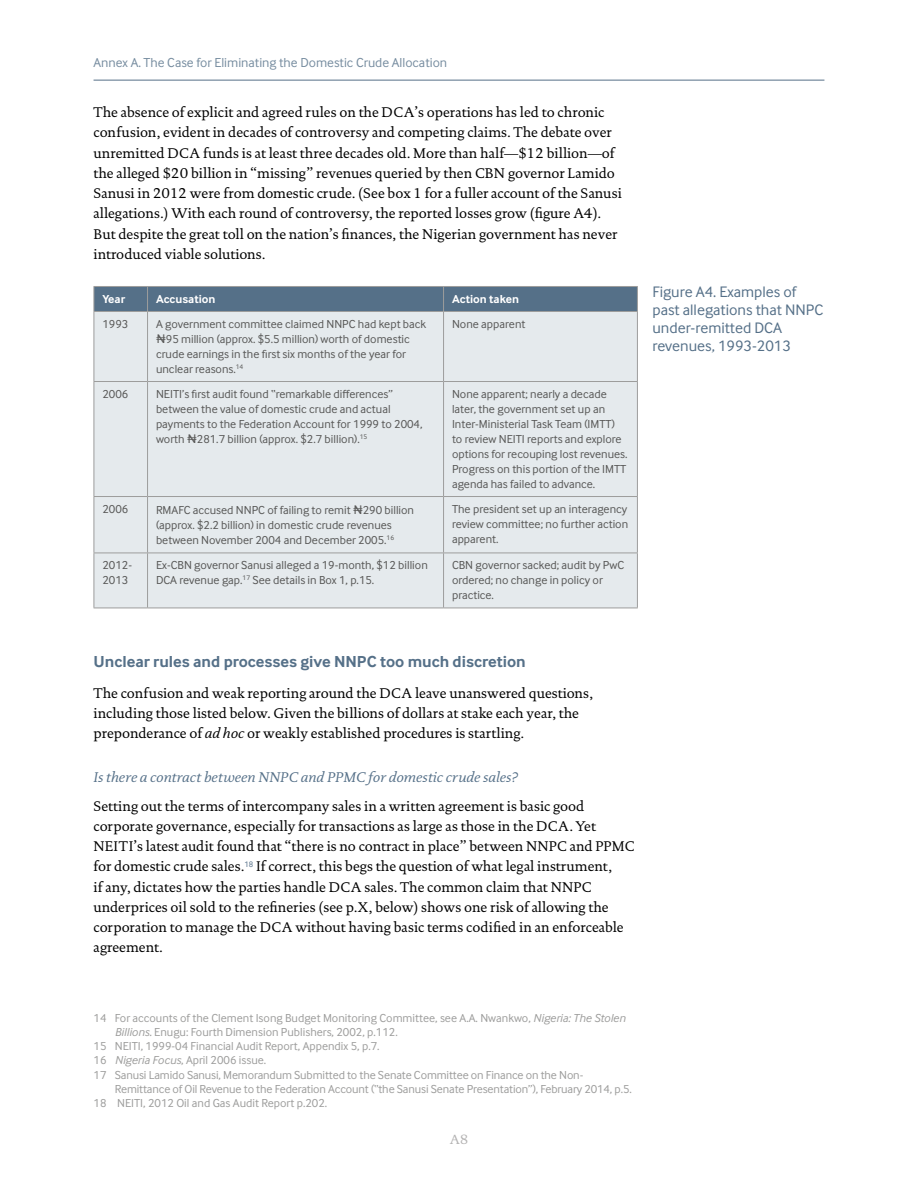
<style>
.page{position:relative;width:918px;height:1188px;background:#fff}
.page>*{position:absolute;margin:0;border:0;box-sizing:border-box;transform-origin:0 0}
.t1{font:700 16.5px "Inter Face";color:#557088}
.t2{font:15.75px/18px "Inter Face";color:#557088}
.t3{font:14.25px/20.2px "DTL Documenta T";color:#000}
.t4{font:italic 14.25px "DTL Documenta T";color:#557088}
.t5{font:13.5px "Inter Face";color:#778da0}
.t6{font:13.5px "DTL Documenta T";color:#b3b2b2}
.t7{font:12px/15px "Inter Face";color:#575756}
.t8{font:12px "Inter Face";color:#9d9d9c}
.t9{font:700 12px "Inter Face";color:#fff}
.s1{font-family:"Lucida Sans Unicode"}
.s2{font-style:italic}
</style>
<div class="page">
<hr style="left:94px;top:80px;width:730px;height:1px;background:#557088">
<div style="left:95px;top:312px;width:542px;height:296px;background:#e5eaed"></div>
<div style="left:94px;top:286px;width:544px;height:25px;background:#557088"></div>
<hr style="left:94px;top:311px;width:54px;height:1px;background:#9d9d9c">
<hr style="left:94px;top:312px;width:1px;height:69px;background:#9d9d9c">
<hr style="left:148px;top:311px;width:296px;height:1px;background:#9d9d9c">
<hr style="left:147px;top:312px;width:1px;height:69px;background:#9d9d9c">
<hr style="left:444px;top:311px;width:194px;height:1px;background:#9d9d9c">
<hr style="left:443px;top:312px;width:1px;height:69px;background:#9d9d9c">
<hr style="left:637px;top:312px;width:1px;height:69px;background:#9d9d9c">
<hr style="left:94px;top:381px;width:54px;height:1px;background:#9d9d9c">
<hr style="left:94px;top:382px;width:1px;height:114px;background:#9d9d9c">
<hr style="left:148px;top:381px;width:296px;height:1px;background:#9d9d9c">
<hr style="left:147px;top:382px;width:1px;height:114px;background:#9d9d9c">
<hr style="left:444px;top:381px;width:194px;height:1px;background:#9d9d9c">
<hr style="left:443px;top:382px;width:1px;height:114px;background:#9d9d9c">
<hr style="left:637px;top:382px;width:1px;height:114px;background:#9d9d9c">
<hr style="left:94px;top:496px;width:54px;height:1px;background:#9d9d9c">
<hr style="left:94px;top:497px;width:1px;height:56px;background:#9d9d9c">
<hr style="left:148px;top:496px;width:296px;height:1px;background:#9d9d9c">
<hr style="left:147px;top:497px;width:1px;height:56px;background:#9d9d9c">
<hr style="left:444px;top:496px;width:194px;height:1px;background:#9d9d9c">
<hr style="left:443px;top:497px;width:1px;height:56px;background:#9d9d9c">
<hr style="left:637px;top:497px;width:1px;height:56px;background:#9d9d9c">
<hr style="left:94px;top:553px;width:54px;height:1px;background:#9d9d9c">
<hr style="left:94px;top:553px;width:1px;height:55px;background:#9d9d9c">
<hr style="left:148px;top:553px;width:296px;height:1px;background:#9d9d9c">
<hr style="left:147px;top:553px;width:1px;height:55px;background:#9d9d9c">
<hr style="left:444px;top:553px;width:194px;height:1px;background:#9d9d9c">
<hr style="left:443px;top:553px;width:1px;height:55px;background:#9d9d9c">
<hr style="left:637px;top:553px;width:1px;height:55px;background:#9d9d9c">
<hr style="left:94px;top:608px;width:54px;height:1px;background:#9d9d9c">
<hr style="left:148px;top:608px;width:296px;height:1px;background:#9d9d9c">
<hr style="left:444px;top:608px;width:194px;height:1px;background:#9d9d9c">
<p class="t5" style="left:94px;top:55px;width:355px">Annex A. The Case for Eliminating the Domestic Crude Allocation</p>
<p class="t3" style="left:94px;top:102px;width:530px">The absence of explicit and agreed rules on the DCA’s operations has led to chronic confusion, evident in decades of controversy and competing claims. The debate over unremitted DCA funds is at least three decades old. More than half—$12 billion—of the alleged $20 billion in “missing” revenues queried by then CBN governor Lamido Sanusi in 2012 were from domestic crude. (See box 1 for a fuller account of the Sanusi allegations.) With each round of controversy, the reported losses grow (figure A4).<br>But despite the great toll on the nation’s finances, the Nigerian government has never introduced viable solutions.</p>
<p class="t9" style="left:102px;top:292px;width:24px">Year</p>
<p class="t9" style="left:156px;top:292px;width:61px">Accusation</p>
<p class="t9" style="left:452px;top:292px;width:69px">Action taken</p>
<p class="t7" style="left:102px;top:316px;width:27px">1993</p>
<p class="t7" style="left:156px;top:316px;width:272px">A government committee claimed NNPC had kept back <span class="s1">₦</span>95 million (approx. $5.5 million) worth of domestic crude earnings in the first six months of the year for unclear reasons.<sup>14</sup></p>
<p class="t7" style="left:452px;top:316px;width:75px">None apparent</p>
<p class="t7" style="left:102px;top:386px;width:27px">2006</p>
<p class="t7" style="left:156px;top:386px;width:268px">NEITI’s first audit found “remarkable differences” between the value of domestic crude and actual payments to the Federation Account for 1999 to 2004, worth <span class="s1">₦</span>281.7 billion (approx. $2.7 billion).<sup>15</sup></p>
<p class="t7" style="left:452px;top:386px;width:177px">None apparent; nearly a decade later, the government set up an Inter-Ministerial Task Team (IMTT) to review NEITI reports and explore options for recouping lost revenues.<br>Progress on this portion of the IMTT agenda has failed to advance.</p>
<p class="t7" style="left:102px;top:501px;width:27px">2006</p>
<p class="t7" style="left:156px;top:503px;width:260px">RMAFC accused NNPC of failing to remit <span class="s1">₦</span>290 billion (approx. $2.2 billion) in domestic crude revenues between November 2004 and December 2005.<sup>16</sup></p>
<p class="t7" style="left:452px;top:501px;width:178px;text-align:justify">The president set up an interagency review committee; no further action apparent.</p>
<p class="t7" style="left:102px;top:558px;width:31px">2012-<br>2013</p>
<p class="t7" style="left:156px;top:558px;width:273px">Ex-CBN governor Sanusi alleged a 19-month, $12 billion<br>DCA revenue gap.<sup>17</sup> See details in Box 1, p.15.</p>
<p class="t7" style="left:452px;top:558px;width:174px">CBN governor sacked; audit by PwC ordered; no change in policy or practice.</p>
<p class="t2" style="left:652px;top:283px;width:172px">Figure A4. Examples of past allegations that NNPC under-remitted DCA revenues, 1993-2013</p>
<p class="t1" style="left:94px;top:652px;width:434px">Unclear rules and processes give NNPC too much discretion</p>
<p class="t3" style="left:94px;top:683px;width:501px">The confusion and weak reporting around the DCA leave unanswered questions, including those listed below. Given the billions of dollars at stake each year, the preponderance of <span class="s2">ad hoc</span> or weakly established procedures is startling.</p>
<p class="t4" style="left:94px;top:768px;width:426px">Is there a contract between NNPC and PPMC for domestic crude sales?</p>
<p class="t3" style="left:94px;top:796px;width:543px">Setting out the terms of intercompany sales in a written agreement is basic good corporate governance, especially for transactions as large as those in the DCA. Yet NEITI’s latest audit found that “there is no contract in place” between NNPC and PPMC for domestic crude sales.<sup>18</sup> If correct, this begs the question of what legal instrument,<br>if any, dictates how the parties handle DCA sales. The common claim that NNPC underprices oil sold to the refineries (see p.X, below) shows one risk of allowing the corporation to manage the DCA without having basic terms codified in an enforceable agreement.</p>
<p class="t8" style="left:94px;top:1011px;width:534px">14 For accounts of the Clement Isong Budget Monitoring Committee, see A.A. Nwankwo, <span class="s2">Nigeria: The Stolen</span></p>
<p class="t8" style="left:115px;top:1025px;width:284px"><span class="s2">Billions.</span> Enugu: Fourth Dimension Publishers, 2002, p.112.</p>
<p class="t8" style="left:94px;top:1039px;width:288px">15 NEITI, 1999-04 Financial Audit Report, Appendix 5, p.7.</p>
<p class="t8" style="left:94px;top:1054px;width:174px">16 <span class="s2">Nigeria Focus</span>, April 2006 issue.</p>
<p class="t8" style="left:94px;top:1068px;width:491px">17 Sanusi Lamido Sanusi, Memorandum Submitted to the Senate Committee on Finance on the Non-</p>
<p class="t8" style="left:115px;top:1082px;width:518px">Remittance of Oil Revenue to the Federation Account (“the Sanusi Senate Presentation”), February 2014, p.5.</p>
<p class="t8" style="left:94px;top:1096px;width:235px">18 NEITI, 2012 Oil and Gas Audit Report p.202.</p>
<p class="t6" style="left:450px;top:1131px;width:20px">A8</p>
</div>
